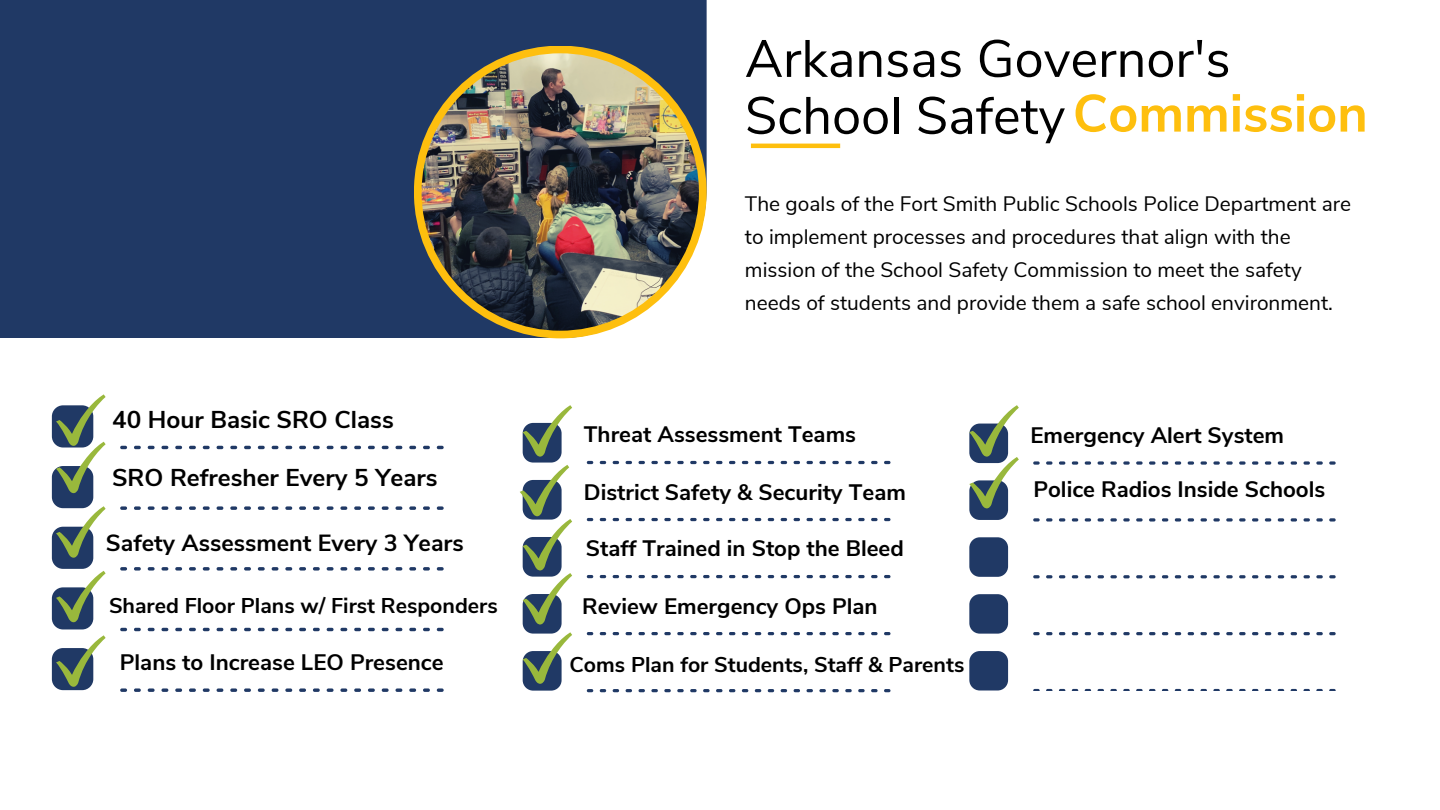
<style>
.page{position:relative;width:1440px;height:810px;background:#fff}
.page>*{position:absolute;margin:0;border:0;box-sizing:border-box;transform-origin:0 0}
.t1{font:52.4px/57px "Nunito Sans";color:#000}
.t2{font:700 24.3px "Nunito Sans";color:#000}
.t3{font:700 23.3px "Nunito Sans";color:#000}
.t4{font:700 22.3px "Nunito Sans";color:#000}
.t5{font:700 21.4px "Nunito Sans";color:#000}
.t6{font:20.9px/33px "Nunito Sans";color:#000}
.s1{font-weight:700;color:#febf0e}
</style>
<div class="page">
<div style="left:0;top:0;width:707px;height:338px;background:#203965"></div>
<div style="left:414px;top:46px;width:293px;height:292px;background:#febf0e;border-radius:50%"></div>
<img style="left:422px;top:53px;width:277px;height:278px;border-radius:50%">
<hr style="left:751px;top:144px;width:89px;height:4px;background:#febf0e">
<svg style="left:52px;top:408px;width:392px;height:284px"></svg>
<svg style="left:523px;top:457px;width:368px;height:235px"></svg>
<svg style="left:969px;top:461px;width:367px;height:230px"></svg>
<svg style="left:56px;top:394px;width:50px;height:99px"></svg>
<svg style="left:56px;top:506px;width:50px;height:52px"></svg>
<svg style="left:56px;top:571px;width:50px;height:51px"></svg>
<svg style="left:56px;top:635px;width:50px;height:52px"></svg>
<svg style="left:523px;top:405px;width:49px;height:52px"></svg>
<svg style="left:520px;top:465px;width:52px;height:160px"></svg>
<svg style="left:523px;top:632px;width:49px;height:52px"></svg>
<svg style="left:969px;top:405px;width:50px;height:103px"></svg>
<p class="t2" style="left:112px;top:403px;width:283px">40 Hour Basic SRO Class</p>
<p class="t2" style="left:112px;top:462px;width:327px">SRO Refresher Every 5 Years</p>
<p class="t3" style="left:106px;top:528px;width:359px">Safety Assessment Every 3 Years</p>
<p class="t5" style="left:109px;top:592px;width:390px">Shared Floor Plans w/ First Responders</p>
<p class="t4" style="left:120px;top:648px;width:325px">Plans to Increase LEO Presence</p>
<h1 class="t1" style="left:745px;top:31px;width:624px">Arkansas Governor's<br>School Safety<span class="s1">Commission</span></h1>
<p class="t6" style="left:745px;top:188px;width:608px">The goals of the Fort Smith Public Schools Police Department are to implement processes and procedures that align with the mission of the School Safety Commission to meet the safety needs of students and provide them a safe school environment.</p>
<p class="t4" style="left:584px;top:420px;width:274px">Threat Assessment Teams</p>
<p class="t4" style="left:584px;top:478px;width:323px">District Safety &amp; Security Team</p>
<p class="t4" style="left:586px;top:533px;width:320px">Staff Trained in Stop the Bleed</p>
<p class="t4" style="left:582px;top:592px;width:297px">Review Emergency Ops Plan</p>
<p class="t5" style="left:570px;top:650px;width:396px">Coms Plan for Students, Staff &amp; Parents</p>
<p class="t4" style="left:1030px;top:421px;width:255px">Emergency Alert System</p>
<p class="t4" style="left:1033px;top:475px;width:293px">Police Radios Inside Schools</p>
</div>
